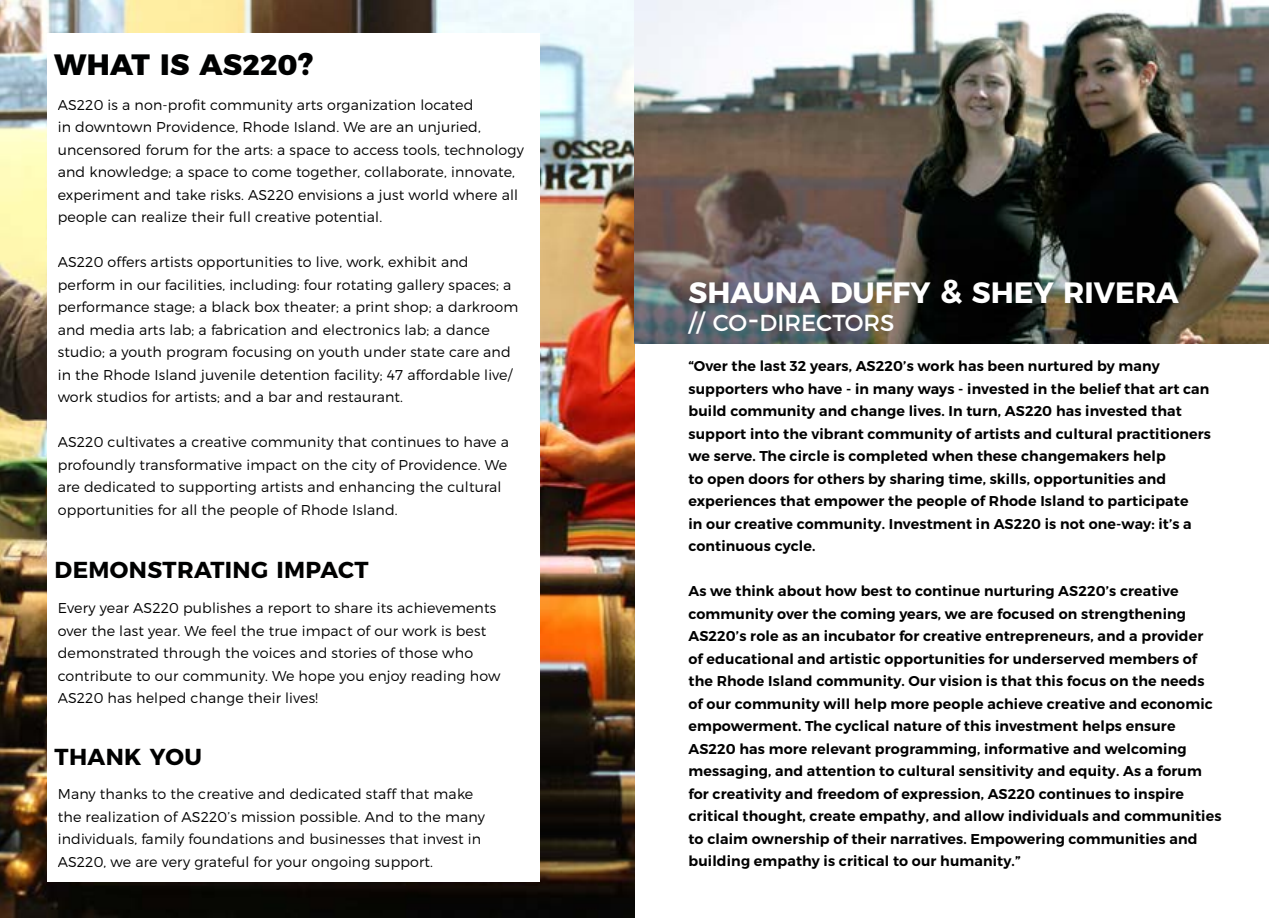
<style>
.page{position:relative;width:1269px;height:918px;background:#fff}
.page>*{position:absolute;margin:0;border:0;box-sizing:border-box;transform-origin:0 0}
.t1{font:700 29.4px "Montserrat";color:#fff}
.t2{font:800 29.4px "Montserrat";letter-spacing:.015em;color:#000101}
.t3{font:700 23.1px "Montserrat";letter-spacing:.015em;color:#000101}
.t4{font:23.1px "Montserrat";color:#fff}
.t5{font:300 14.25px/22.5px "Montserrat";letter-spacing:.01em;color:#000}
.t6{font:600 14.25px/22.5px "Montserrat";letter-spacing:.01em;color:#000}
.s1{font-size:28.5px}
.s2{font-size:31.5px}
.s3{font-size:33px}
.s4{font-size:24px}
</style>
<div class="page">
<img style="left:0;top:0;width:634px;height:918px">
<img style="left:634px;top:0;width:635px;height:343px">
<div style="left:47px;top:33px;width:492px;height:849px;background:#fff"></div>
<h1 class="t2" style="left:54px;top:46px;width:261px">WHAT IS AS<span class="s1">220</span><span class="s2">?</span></h1>
<p class="t5" style="left:58px;top:93px;width:468px">AS220 is a non-profit community arts organization located<br>in downtown Providence, Rhode Island. We are an unjuried, uncensored forum for the arts: a space to access tools, technology and knowledge; a space to come together, collaborate, innovate, experiment and take risks. AS220 envisions a just world where all people can realize their full creative potential.</p>
<p class="t5" style="left:58px;top:250px;width:462px">AS220 offers artists opportunities to live, work, exhibit and perform in our facilities, including: four rotating gallery spaces; a performance stage; a black box theater; a print shop; a darkroom and media arts lab; a fabrication and electronics lab; a dance studio; a youth program focusing on youth under state care and in the Rhode Island juvenile detention facility; 47 affordable live/ work studios for artists; and a bar and restaurant.</p>
<p class="t5" style="left:58px;top:430px;width:453px">AS220 cultivates a creative community that continues to have a profoundly transformative impact on the city of Providence. We are dedicated to supporting artists and enhancing the cultural opportunities for all the people of Rhode Island.</p>
<h2 class="t3" style="left:55px;top:555px;width:315px">DEMONSTRATING IMPACT</h2>
<p class="t5" style="left:58px;top:597px;width:444px">Every year AS220 publishes a report to share its achievements over the last year. We feel the true impact of our work is best demonstrated through the voices and stories of those who contribute to our community. We hope you enjoy reading how AS220 has helped change their lives!</p>
<h2 class="t3" style="left:55px;top:743px;width:149px">THANK YOU</h2>
<p class="t5" style="left:58px;top:783px;width:429px">Many thanks to the creative and dedicated staff that make the realization of AS220’s mission possible. And to the many individuals, family foundations and businesses that invest in AS220, we are very grateful for your ongoing support.</p>
<h1 class="t1" style="left:688px;top:274px;width:492px">SHAUNA DUFFY <span class="s3">&amp;</span> SHEY RIVERA</h1>
<h2 class="t4" style="left:688px;top:309px;width:208px"><span class="s4">//</span> CO<span class="s3">-</span>DIRECTORS</h2>
<p class="t6" style="left:688px;top:355px;width:524px">“Over the last 32 years, AS220’s work has been nurtured by many supporters who have - in many ways - invested in the belief that art can build community and change lives. In turn, AS220 has invested that support into the vibrant community of artists and cultural practitioners we serve. The circle is completed when these changemakers help<br>to open doors for others by sharing time, skills, opportunities and experiences that empower the people of Rhode Island to participate<br>in our creative community. Investment in AS220 is not one-way: it’s a continuous cycle.</p>
<p class="t6" style="left:688px;top:580px;width:535px">As we think about how best to continue nurturing AS220’s creative community over the coming years, we are focused on strengthening AS220’s role as an incubator for creative entrepreneurs, and a provider<br>of educational and artistic opportunities for underserved members of the Rhode Island community. Our vision is that this focus on the needs of our community will help more people achieve creative and economic empowerment. The cyclical nature of this investment helps ensure AS220 has more relevant programming, informative and welcoming messaging, and attention to cultural sensitivity and equity. As a forum for creativity and freedom of expression, AS220 continues to inspire critical thought, create empathy, and allow individuals and communities to claim ownership of their narratives. Empowering communities and building empathy is critical to our humanity.”</p>
</div>
